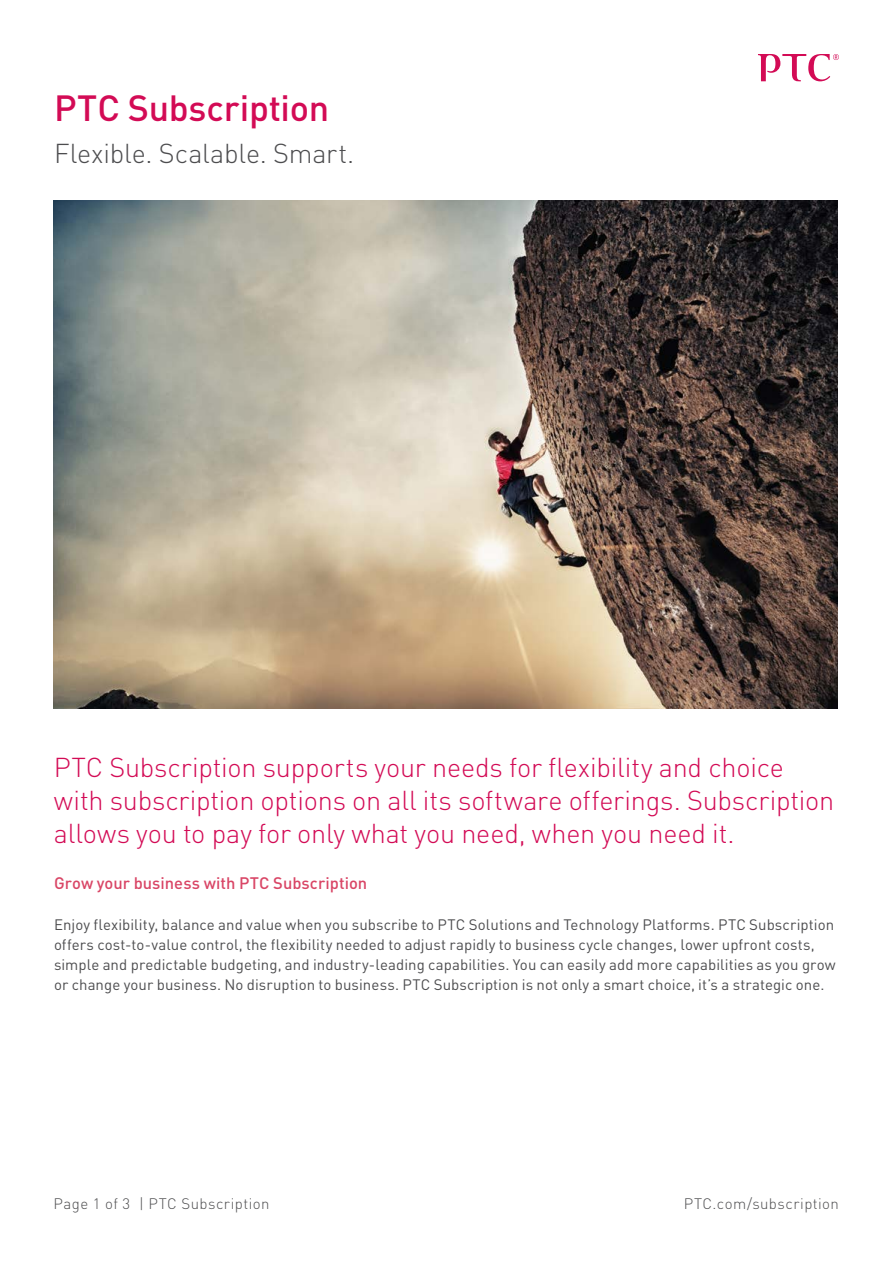
<style>
.page{position:relative;width:893px;height:1263px;background:#fff}
.page>*{position:absolute;margin:0;border:0;box-sizing:border-box;transform-origin:0 0}
.t1{font:500 36px "DIN Pro";letter-spacing:-.005em;color:#d30b55}
.t2{font:300 27px/33px "DIN Pro";letter-spacing:-.005em;color:#d30b55}
.t3{font:300 27px "DIN Pro";letter-spacing:-.005em;color:#4d4d4f}
.t4{font:500 16.5px "DIN Pro";letter-spacing:.005em;color:#d94666}
.t5{font:15px/20.2px "DIN Pro";letter-spacing:.005em;color:#4d4d4f}
.t6{font:300 15px "DIN Pro";letter-spacing:.03em;color:#4d4d4f}
</style>
<div class="page">
<svg style="left:758px;top:54px;width:81px;height:28px"></svg>
<img style="left:54px;top:201px;width:784px;height:508px">
<h1 class="t1" style="left:54px;top:79px;width:277px">PTC Subscription</h1>
<h2 class="t3" style="left:54px;top:133px;width:302px">Flexible. Scalable. Smart.</h2>
<h2 class="t2" style="left:54px;top:748px;width:782px">PTC Subscription supports your needs for flexibility and choice with subscription options on all its software offerings. Subscription allows you to pay for only what you need, when you need it.</h2>
<p class="t4" style="left:54px;top:870px;width:315px">Grow your business with PTC Subscription</p>
<p class="t5" style="left:54px;top:912px;width:783px">Enjoy flexibility, balance and value when you subscribe to PTC Solutions and Technology Platforms. PTC Subscription offers cost-to-value control, the flexibility needed to adjust rapidly to business cycle changes, lower upfront costs, simple and predictable budgeting, and industry-leading capabilities. You can easily add more capabilities as you grow or change your business. No disruption to business. PTC Subscription is not only a smart choice, it’s a strategic one.</p>
<p class="t6" style="left:53px;top:1192px;width:218px">Page 1 of 3 | PTC Subscription</p>
<p class="t6" style="left:684px;top:1192px;width:157px">PTC.com/subscription</p>
</div>
